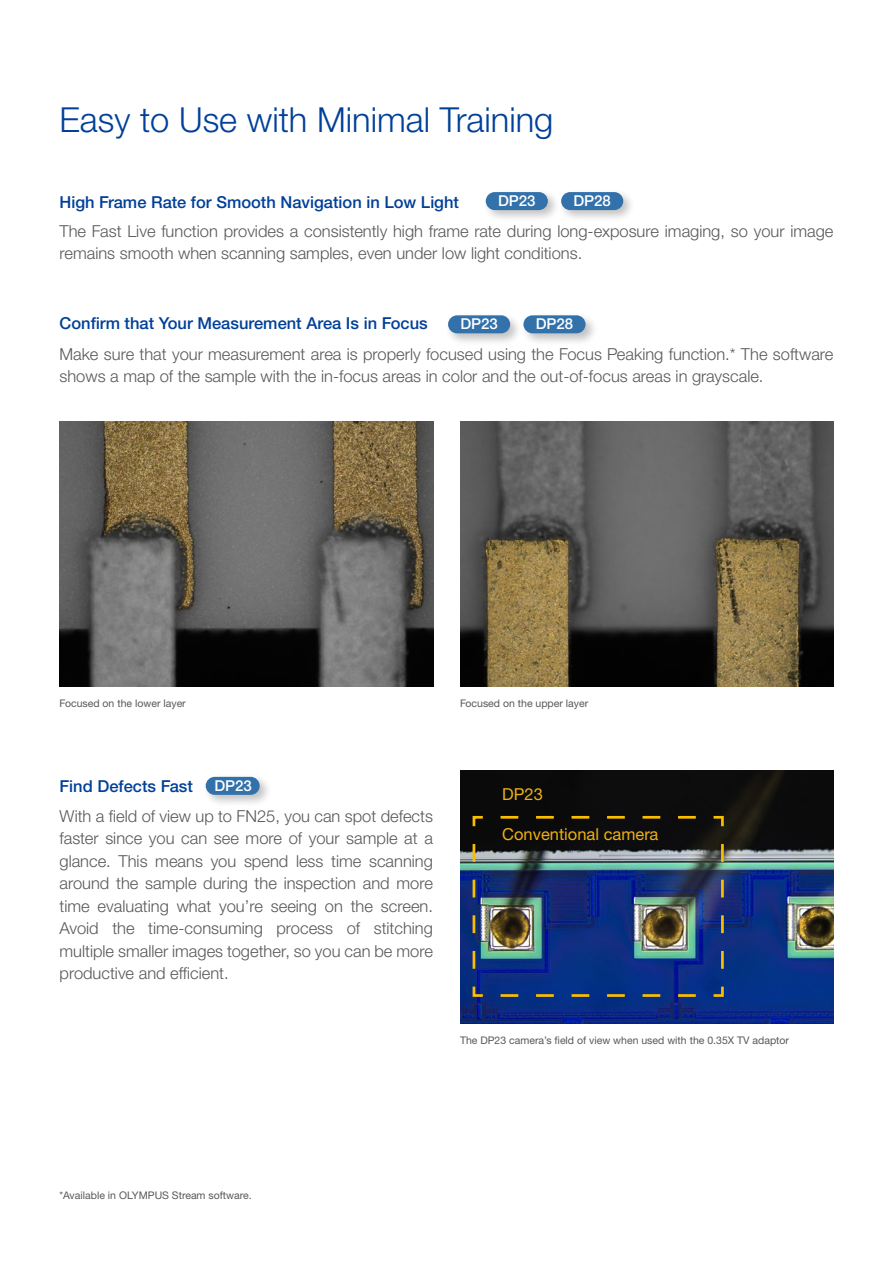
<style>
.page{position:relative;width:893px;height:1263px;background:#fff}
.page>*{position:absolute;margin:0;border:0;box-sizing:border-box;transform-origin:0 0}
.t1{font:300 34.5px "Helvetica Neue LT Std";color:#004098}
.Text{font:300 16.5px/22.5px "Helvetica Neue LTW1 G";color:#5a5757}
.Title_4{font:500 16.5px "Helvetica Neue LTW1 G";color:#004098}
.t2{font:16.5px "Helvetica Neue LTW1 G";color:#eeb112}
.Title_4-2{font:500 15px "Helvetica Neue LTW1 G";color:#fff}
.t3{font:10.5px "Helvetica Neue LTW1 G";color:#5a5757}
</style>
<div class="page">
<img style="left:60px;top:421px;width:373px;height:265px">
<img style="left:460px;top:770px;width:373px;height:253px">
<img style="left:460px;top:421px;width:373px;height:265px">
<img style="left:471px;top:814px;width:254px;height:184px">
<div style="left:203px;top:773px;width:69px;height:35px;background:#000;opacity:.25"></div>
<div style="left:206px;top:777px;width:54px;height:18px;background:#3371ab;border-radius:9px"></div>
<div style="left:558px;top:189px;width:78px;height:34px;background:#000;opacity:.25"></div>
<div style="left:561px;top:192px;width:62px;height:18px;background:#3371ab;border-radius:9px"></div>
<div style="left:483px;top:189px;width:78px;height:34px;background:#000;opacity:.25"></div>
<div style="left:486px;top:192px;width:62px;height:18px;background:#3371ab;border-radius:9px"></div>
<div style="left:520px;top:312px;width:78px;height:34px;background:#000;opacity:.25"></div>
<div style="left:523px;top:315px;width:63px;height:18px;background:#3371ab;border-radius:9px"></div>
<div style="left:445px;top:312px;width:78px;height:34px;background:#000;opacity:.25"></div>
<div style="left:448px;top:315px;width:62px;height:18px;background:#3371ab;border-radius:9px"></div>
<p class="t1" style="left:60px;top:99px;width:495px">Easy to Use with Minimal Training</p>
<p class="Title_4-2" style="left:498px;top:192px;width:39px">DP23</p>
<p class="Title_4-2" style="left:573px;top:192px;width:39px">DP28</p>
<p class="Title_4" style="left:60px;top:192px;width:401px">High Frame Rate for Smooth Navigation in Low Light</p>
<p class="Text" style="left:60px;top:220px;width:775px">The Fast Live function provides a consistently high frame rate during long-exposure imaging, so your image remains smooth when scanning samples, even under low light conditions.</p>
<p class="Title_4" style="left:60px;top:313px;width:370px">Confirm that Your Measurement Area Is in Focus</p>
<p class="Title_4-2" style="left:460px;top:315px;width:39px">DP23</p>
<p class="Title_4-2" style="left:536px;top:315px;width:39px">DP28</p>
<p class="Text" style="left:60px;top:343px;width:775px">Make sure that your measurement area is properly focused using the Focus Peaking function.* The software shows a map of the sample with the in-focus areas in color and the out-of-focus areas in grayscale.</p>
<p class="t3" style="left:60px;top:697px;width:128px">Focused on the lower layer</p>
<p class="t3" style="left:460px;top:697px;width:130px">Focused on the upper layer</p>
<p class="Title_4-2" style="left:214px;top:776px;width:39px">DP23</p>
<p class="Title_4" style="left:60px;top:777px;width:135px">Find Defects Fast</p>
<p class="Text" style="left:60px;top:804px;width:375px;text-align:justify">With a field of view up to FN25, you can spot defects faster since you can see more of your sample at a glance. This means you spend less time scanning around the sample during the inspection and more time evaluating what you’re seeing on the screen.<br>Avoid the time-consuming process of stitching multiple smaller images together, so you can be more productive and efficient.</p>
<p class="t2" style="left:502px;top:783px;width:42px">DP23</p>
<p class="t2" style="left:502px;top:824px;width:158px">Conventional camera</p>
<p class="t3" style="left:460px;top:1034px;width:330px">The DP23 camera’s field of view when used with the 0.35X TV adaptor</p>
<p class="t3" style="left:60px;top:1189px;width:194px">*Available in OLYMPUS Stream software.</p>
</div>
